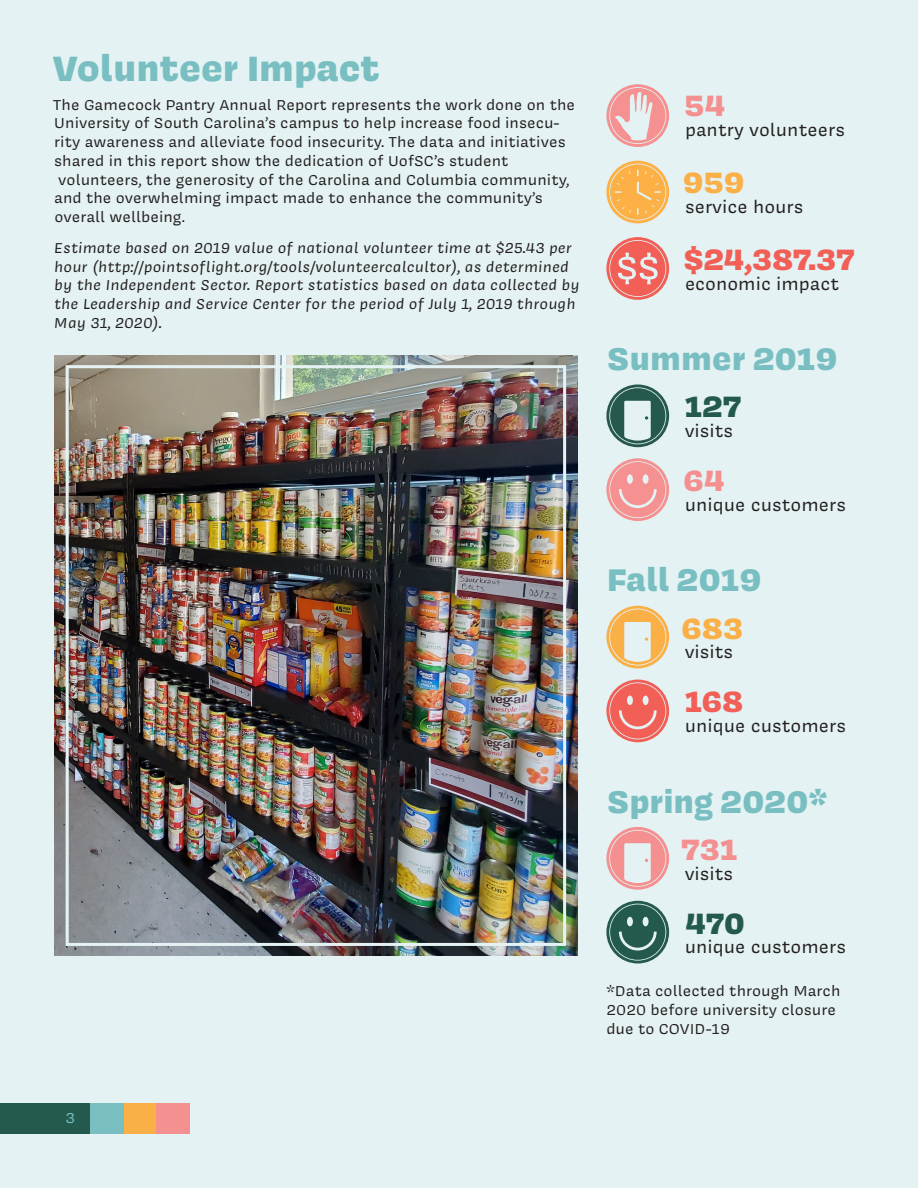
<style>
.page{position:relative;width:918px;height:1188px;background:#e4f2f3}
.page>*{position:absolute;margin:0;border:0;box-sizing:border-box;transform-origin:0 0}
.t1{font:900 40.5px "Covik Sans";color:#79bfc2}
.t2{font:900 36px "Covik Sans";color:#79bfc2}
.smaller_title{font:900 33.9px "Covik Sans";color:#f15f56}
.smaller_title-2{font:900 33.9px "Covik Sans";color:#f59091}
.smaller_title-3{font:900 33.9px "Covik Sans";color:#fbb047}
.smaller_title-4{font:900 33.9px "Covik Sans";color:#235a4d}
.smaller_title-5{font:19.8px "Covik Sans";color:#231f20}
.body{font:16.5px/18.8px "Covik Sans";color:#231f20}
.body-2{font:italic 16.5px/18.8px "Covik Sans";color:#231f20}
.t3{font:16.5px "Covik Sans";color:#79bfc2}
</style>
<div class="page">
<div style="left:0;top:1103px;width:190px;height:31px;background:#f59091"></div>
<div style="left:0;top:1103px;width:156px;height:31px;background:#fbb047"></div>
<div style="left:0;top:1103px;width:124px;height:31px;background:#79bfc2"></div>
<div style="left:0;top:1103px;width:90px;height:31px;background:#235a4d"></div>
<svg style="left:606px;top:84px;width:63px;height:63px"></svg>
<svg style="left:606px;top:161px;width:63px;height:62px"></svg>
<svg style="left:606px;top:237px;width:63px;height:63px"></svg>
<svg style="left:606px;top:384px;width:63px;height:63px"></svg>
<svg style="left:606px;top:458px;width:63px;height:63px"></svg>
<svg style="left:606px;top:606px;width:63px;height:62px"></svg>
<svg style="left:606px;top:680px;width:63px;height:62px"></svg>
<svg style="left:606px;top:827px;width:63px;height:63px"></svg>
<svg style="left:606px;top:901px;width:63px;height:62px"></svg>
<img style="left:54px;top:355px;width:524px;height:601px">
<p class="t1" style="left:53px;top:40px;width:328px">Volunteer Impact</p>
<p class="body" style="left:53px;top:95px;width:524px">The Gamecock Pantry Annual Report represents the work done on the University of South Carolina’s campus to help increase food insecu&shy;rity awareness and alleviate food insecurity. The data and initiatives shared in this report show the dedication of UofSC’s student</p>
<p class="body" style="left:54px;top:170px;width:517px">volunteers, the generosity of the Carolina and Columbia community, and the overwhelming impact made to enhance the community’s</p>
<p class="body" style="left:54px;top:207px;width:132px">overall wellbeing.</p>
<p class="body-2" style="left:54px;top:238px;width:527px">Estimate based on 2019 value of national volunteer time at $25.43 per hour (http://pointsoflight.org/tools/volunteercalcultor), as determined by the Independent Sector. Report statistics based on data collected by the Leadership and Service Center for the period of July 1, 2019 through May 31, 2020).</p>
<p class="smaller_title-2" style="left:684px;top:82px;width:43px">54</p>
<p class="smaller_title-5" style="left:685px;top:117px;width:162px">pantry volunteers</p>
<p class="smaller_title-3" style="left:683px;top:158px;width:63px">959</p>
<p class="smaller_title-5" style="left:685px;top:194px;width:120px">service hours</p>
<p class="smaller_title" style="left:684px;top:235px;width:173px">$24,387.37</p>
<p class="smaller_title-5" style="left:685px;top:271px;width:156px">economic impact</p>
<p class="t2" style="left:607px;top:333px;width:232px">Summer 2019</p>
<p class="smaller_title-4" style="left:685px;top:383px;width:58px">127</p>
<p class="smaller_title-5" style="left:685px;top:418px;width:50px">visits</p>
<p class="smaller_title-2" style="left:684px;top:456px;width:43px">64</p>
<p class="smaller_title-5" style="left:685px;top:492px;width:163px">unique customers</p>
<p class="t2" style="left:607px;top:554px;width:156px">Fall 2019</p>
<p class="smaller_title-3" style="left:682px;top:604px;width:63px">683</p>
<p class="smaller_title-5" style="left:685px;top:639px;width:50px">visits</p>
<p class="smaller_title" style="left:685px;top:678px;width:60px">168</p>
<p class="smaller_title-5" style="left:685px;top:713px;width:163px">unique customers</p>
<p class="t2" style="left:607px;top:776px;width:222px">Spring 2020*</p>
<p class="smaller_title-2" style="left:682px;top:825px;width:58px">731</p>
<p class="smaller_title-5" style="left:685px;top:861px;width:50px">visits</p>
<p class="smaller_title-4" style="left:685px;top:899px;width:61px">470</p>
<p class="smaller_title-5" style="left:685px;top:935px;width:163px">unique customers</p>
<p class="body" style="left:606px;top:982px;width:236px">*Data collected through March<br>2020 before university closure due to COVID-19</p>
<p class="t3" style="left:65px;top:1108px;width:11px">3</p>
</div>
